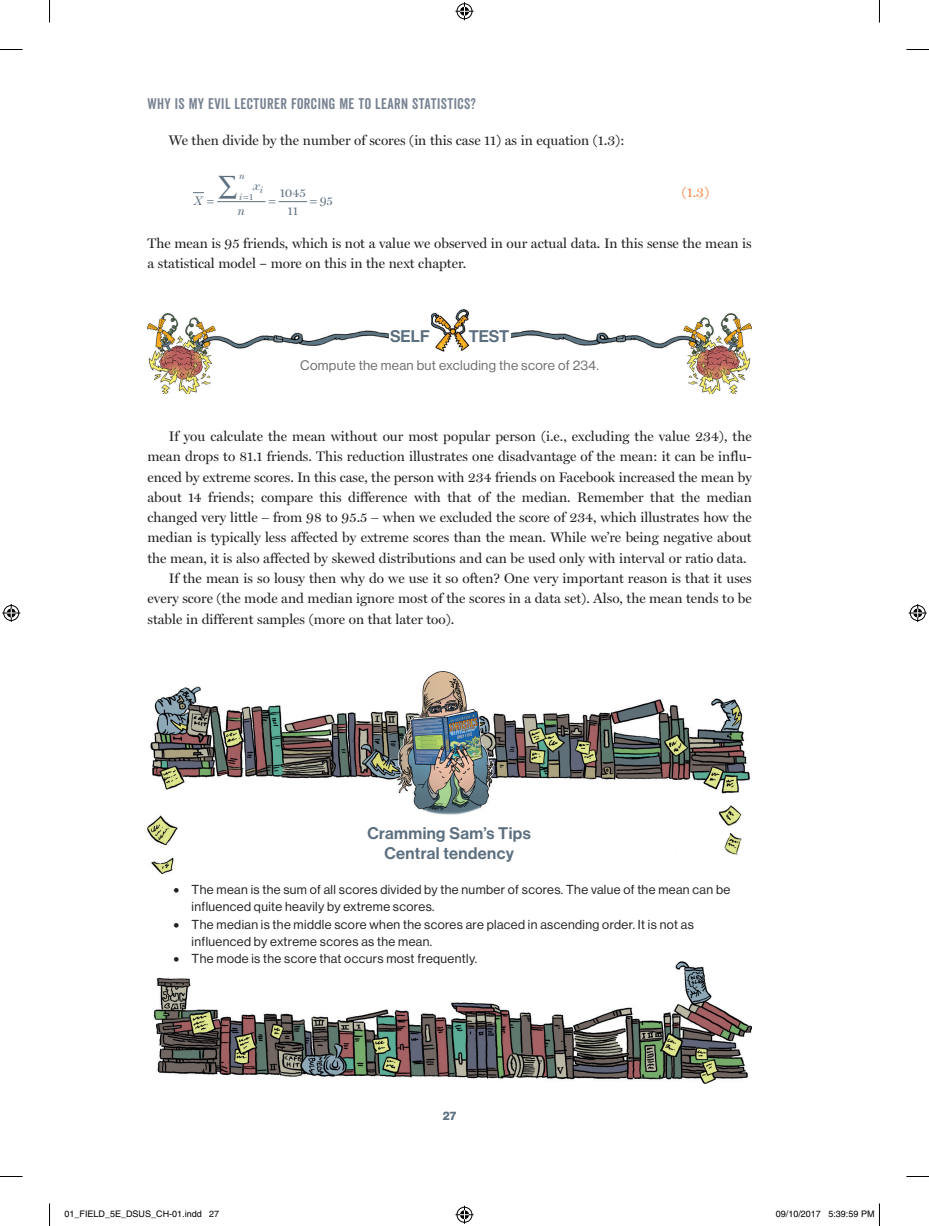
<style>
.page{position:relative;width:929px;height:1226px;background:#fff}
.page>*{position:absolute;margin:0;border:0;box-sizing:border-box;transform-origin:0 0}
.BX1_TI{font:500 16.5px/19.5px "Haas Grot Disp 65";letter-spacing:.025em;color:#5c6f7f;text-align:center}
.t1{font:500 16.5px "Haas Grot Disp 65";color:#5c6e7f}
.t2{font:15px "Veneer Clean";letter-spacing:.03em;color:#788392}
.TEXT_IND{font:13.8px/20.2px "Miller Display Roman";color:#231f20;text-align:justify}
.TEXT{font:13.8px/20.2px "Miller Display Roman";color:#231f20}
.EEA{font:13.8px "Miller Display Roman";color:#231f20}
.EQ{font:13.8px "Miller Display Roman";color:#f58548}
.t3{font:13.5px "Haas Grot Disp 55 Roman";letter-spacing:.025em;color:#6c6d70}
.t4{font:12.75px/17.2px "Haas Grot Disp 55 Roman";letter-spacing:.03em;color:#231f20}
.t5{font:12.3px/17.9px "Miller Display Roman";letter-spacing:-.01em;color:#5f7081;text-align:center}
.t6{font:italic 12.3px "Miller Display";color:#5f7081}
.t7{font:700 12px "Haas Grot Disp 75";color:#5c6f7f}
.t8{font:italic 9.3px "Miller Display";color:#5f7081}
.t9{font:9.3px "Miller Display Roman";color:#5f7081}
.t10{font:9px "Helvetica";color:#000}
</style>
<div class="page">
<hr style="left:217px;top:201px;width:48px;height:1px;background:#5f7081">
<img style="left:147px;top:314px;width:604px;height:79px">
<div style="left:388px;top:313px;width:122px;height:38px;background:#fff"></div>
<img style="left:431px;top:310px;width:37px;height:42px">
<img style="left:153px;top:961px;width:598px;height:123px">
<img style="left:146px;top:671px;width:604px;height:202px">
<svg style="left:0;top:49px;width:22px;height:1px"></svg>
<svg style="left:906px;top:49px;width:22px;height:1px"></svg>
<svg style="left:0;top:1176px;width:22px;height:1px"></svg>
<svg style="left:906px;top:1176px;width:22px;height:1px"></svg>
<svg style="left:49px;top:0;width:1px;height:22px"></svg>
<svg style="left:49px;top:1203px;width:1px;height:23px"></svg>
<svg style="left:878px;top:0;width:1px;height:22px"></svg>
<svg style="left:455px;top:2px;width:18px;height:18px"></svg>
<svg style="left:455px;top:1206px;width:18px;height:18px"></svg>
<svg style="left:2px;top:604px;width:18px;height:18px"></svg>
<svg style="left:908px;top:604px;width:18px;height:18px"></svg>
<svg style="left:878px;top:1204px;width:1px;height:22px"></svg>
<svg style="left:278px;top:201px;width:29px;height:2px"></svg>
<svg style="left:193px;top:192px;width:44px;height:11px"></svg>
<p class="t2" style="left:147px;top:94px;width:330px">WHY IS MY EVIL LECTURER FORCING ME TO LEARN STATISTICS?</p>
<p class="EEA" style="left:169px;top:132px;width:457px">We then divide by the number of scores (in this case 11) as in equation (1.3):</p>
<p class="t8" style="left:239px;top:170px;width:7px">n</p>
<p class="t6" style="left:253px;top:179px;width:8px">x</p>
<p class="t8" style="left:260px;top:184px;width:5px">i</p>
<p class="EQ" style="left:681px;top:184px;width:29px">(1.3)</p>
<p class="TEXT" style="left:147px;top:233px;width:605px">The mean is 95 friends, which is not a value we observed in our actual data. In this sense the mean is a statistical model – more on this in the next chapter.</p>
<p class="t9" style="left:249px;top:191px;width:6px">1</p>
<p class="t5" style="left:280px;top:184px;width:28px">1045<br>11</p>
<p class="t5" style="left:319px;top:192px;width:15px">95</p>
<p class="t8" style="left:239px;top:191px;width:5px">i</p>
<p class="t6" style="left:194px;top:193px;width:11px">X</p>
<p class="t6" style="left:237px;top:203px;width:9px">n</p>
<p class="t1" style="left:390px;top:326px;width:41px">SELF</p>
<p class="t1" style="left:468px;top:326px;width:42px">TEST</p>
<p class="t3" style="left:300px;top:357px;width:300px">Compute the mean but excluding the score of 234.</p>
<p class="TEXT_IND" style="left:147px;top:426px;width:605px;text-indent:21px">If you calculate the mean without our most popular person (i.e., excluding the value 234), the mean drops to 81.1 friends. This reduction illustrates one disadvantage of the mean: it can be influ&shy;enced by extreme scores. In this case, the person with 234 friends on Facebook increased the mean by about 14 friends; compare this difference with that of the median. Remember that the median changed very little − from 98 to 95.5 − when we excluded the score of 234, which illustrates how the median is typically less affected by extreme scores than the mean. While we’re being negative about the mean, it is also affected by skewed distributions and can be used only with interval or ratio data.</p>
<p class="TEXT_IND" style="left:147px;top:568px;width:605px;text-indent:21px">If the mean is so lousy then why do we use it so often? One very important reason is that it uses every score (the mode and median ignore most of the scores in a data set). Also, the mean tends to be stable in different samples (more on that later too).</p>
<p class="BX1_TI" style="left:367px;top:824px;width:164px">Cramming Sam’s Tips<br>Central tendency</p>
<p class="t4" style="left:191px;top:881px;width:540px;text-indent:-18px">• The mean is the sum of all scores divided by the number of scores. The value of the mean can be influenced quite heavily by extreme scores.</p>
<p class="t4" style="left:191px;top:916px;width:503px;text-indent:-18px">• The median is the middle score when the scores are placed in ascending order. It is not as influenced by extreme scores as the mean.</p>
<p class="t4" style="left:173px;top:950px;width:305px">• The mode is the score that occurs most frequently.</p>
<p class="t7" style="left:442px;top:1109px;width:15px">27</p>
<p class="t10" style="left:64px;top:1208px;width:156px">01_FIELD_5E_DSUS_CH-01.indd 27</p>
<p class="t10" style="left:775px;top:1208px;width:100px">09/10/2017 5:39:59 PM</p>
</div>
